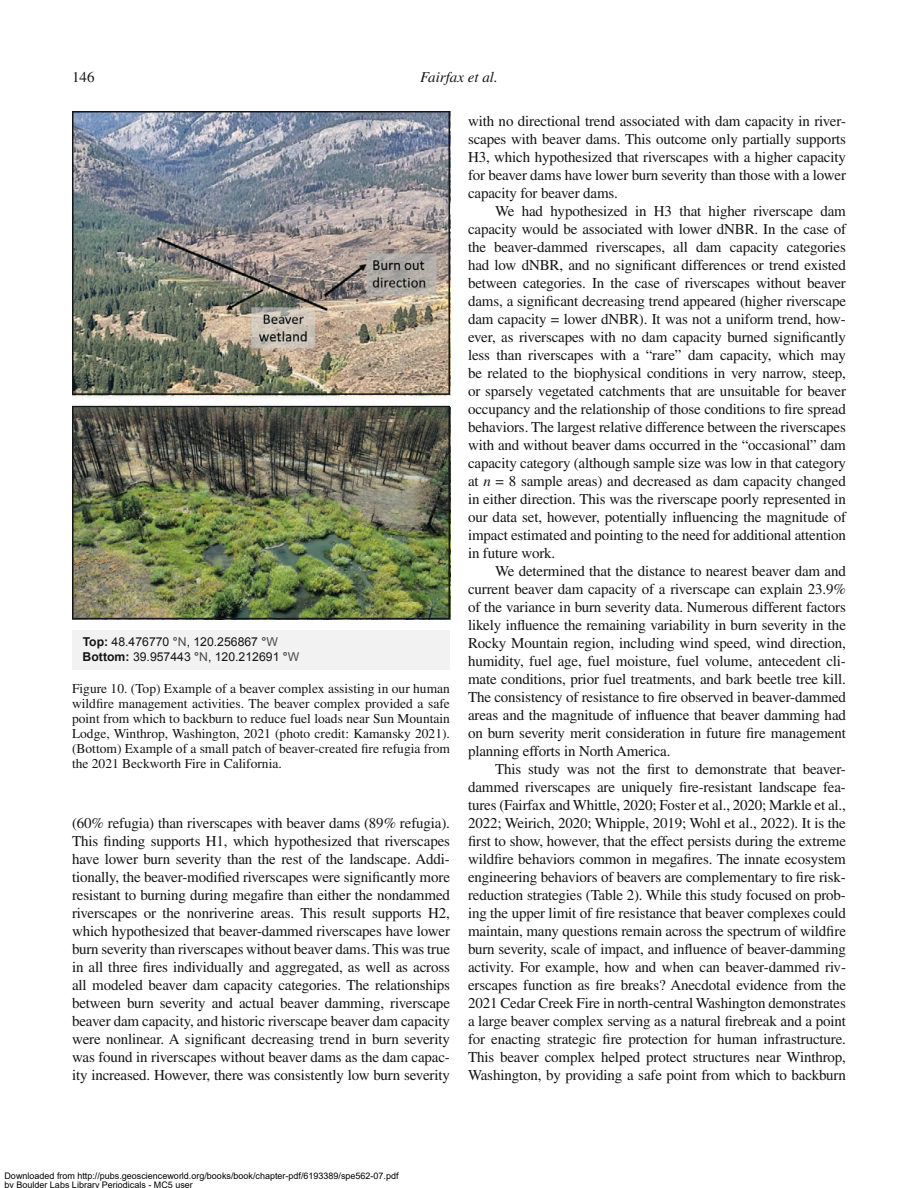
<style>
.page{position:relative;width:918px;height:1188px;background:#fff}
.page>*{position:absolute;margin:0;border:0;box-sizing:border-box;transform-origin:0 0}
.t1{font:15px/18px "Times LT Std";letter-spacing:-.01em;color:#141516;text-align:justify}
.t2{font:italic 15px "Times LT Std";color:#141516}
.t3{font:13.5px/15px "Times LT Std";color:#141516;text-align:justify}
.t4{font:12.3px/14.7px "Arial";color:#141516}
.t5{font:9px/9px "Arial";color:#000}
.s1{font-weight:700}
.s2{font-weight:700;color:#4a4c4c}
.s3{color:#4a4c4c}
.s4{font-style:italic}
</style>
<div class="page">
<img style="left:72px;top:395px;width:378px;height:11px">
<div style="left:72px;top:631px;width:378px;height:39px;background:#f2f2f2"></div>
<img style="left:72px;top:111px;width:378px;height:284px">
<img style="left:72px;top:406px;width:378px;height:213px">
<p class="t1" style="left:72px;top:68px;width:24px">146</p>
<p class="t2" style="left:420px;top:69px;width:79px">Fairfax et al.</p>
<p class="t4" style="left:83px;top:635px;width:218px"><span class="s1">Top:</span> 48.476770 <span class="s2">°</span><span class="s3">N</span>, 120.256867 <span class="s2">°</span><span class="s3">W<br></span><span class="s1">Bottom:</span> 39.957443 <span class="s2">°</span><span class="s3">N</span>, 120.212691 <span class="s2">°</span><span class="s3">W</span></p>
<p class="t3" style="left:72px;top:681px;width:380px">Figure 10. (Top) Example of a beaver complex assisting in our human wildfire management activities. The beaver complex provided a safe point from which to backburn to reduce fuel loads near Sun Mountain Lodge, Winthrop, Washington, 2021 (photo credit: Kamansky 2021). (Bottom) Example of a small patch of beaver-created fire refugia from the 2021 Beckworth Fire in California.</p>
<p class="t1" style="left:72px;top:814px;width:380px">(60% refugia) than riverscapes with beaver dams (89% refugia).<br>This finding supports H1, which hypothesized that riverscapes have lower burn severity than the rest of the landscape. Addi&shy;tionally, the beaver-modified riverscapes were significantly more resistant to burning during megafire than either the nondammed riverscapes or the nonriverine areas. This result supports H2, which hypothesized that beaver-dammed riverscapes have lower burn severity than riverscapes without beaver dams. This was true in all three fires individually and aggregated, as well as across all modeled beaver dam capacity categories. The relationships between burn severity and actual beaver damming, riverscape beaver dam capacity, and historic riverscape beaver dam capacity were nonlinear. A significant decreasing trend in burn severity was found in riverscapes without beaver dams as the dam capac&shy;ity increased. However, there was consistently low burn severity</p>
<p class="t1" style="left:468px;top:112px;width:380px">with no directional trend associated with dam capacity in river&shy;scapes with beaver dams. This outcome only partially supports H3, which hypothesized that riverscapes with a higher capacity for beaver dams have lower burn severity than those with a lower capacity for beaver dams.</p>
<p class="t1" style="left:468px;top:202px;width:380px;text-indent:27px">We had hypothesized in H3 that higher riverscape dam capacity would be associated with lower dNBR. In the case of the beaver-dammed riverscapes, all dam capacity categories had low dNBR, and no significant differences or trend existed between categories. In the case of riverscapes without beaver dams, a significant decreasing trend appeared (higher riverscape dam capacity = lower dNBR). It was not a uniform trend, how&shy;ever, as riverscapes with no dam capacity burned significantly less than riverscapes with a “rare” dam capacity, which may be related to the biophysical conditions in very narrow, steep, or sparsely vegetated catchments that are unsuitable for beaver occupancy and the relationship of those conditions to fire spread behaviors. The largest relative difference between the riverscapes with and without beaver dams occurred in the “occasional” dam capacity category (although sample size was low in that category at <span class="s4">n</span> = 8 sample areas) and decreased as dam capacity changed in either direction. This was the riverscape poorly represented in our data set, however, potentially influencing the magnitude of impact estimated and pointing to the need for additional attention in future work.</p>
<p class="t1" style="left:468px;top:562px;width:380px;text-indent:27px">We determined that the distance to nearest beaver dam and current beaver dam capacity of a riverscape can explain 23.9% of the variance in burn severity data. Numerous different factors likely influence the remaining variability in burn severity in the Rocky Mountain region, including wind speed, wind direction, humidity, fuel age, fuel moisture, fuel volume, antecedent cli&shy;mate conditions, prior fuel treatments, and bark beetle tree kill.<br>The consistency of resistance to fire observed in beaver-dammed areas and the magnitude of influence that beaver damming had on burn severity merit consideration in future fire management planning efforts in North America.</p>
<p class="t1" style="left:468px;top:760px;width:380px;text-indent:27px">This study was not the first to demonstrate that beaver&shy;dammed riverscapes are uniquely fire-resistant landscape fea&shy;tures (Fairfax and Whittle, 2020; Foster et al., 2020; Markle et al., 2022; Weirich, 2020; Whipple, 2019; Wohl et al., 2022). It is the first to show, however, that the effect persists during the extreme wildfire behaviors common in megafires. The innate ecosystem engineering behaviors of beavers are complementary to fire risk&shy;reduction strategies (Table 2). While this study focused on prob&shy;ing the upper limit of fire resistance that beaver complexes could maintain, many questions remain across the spectrum of wildfire burn severity, scale of impact, and influence of beaver-damming activity. For example, how and when can beaver-dammed riv&shy;erscapes function as fire breaks? Anecdotal evidence from the 2021 Cedar Creek Fire in north-central Washington demonstrates a large beaver complex serving as a natural firebreak and a point for enacting strategic fire protection for human infrastructure.<br>This beaver complex helped protect structures near Winthrop, Washington, by providing a safe point from which to backburn</p>
<p class="t5" style="left:4px;top:1172px;width:396px">Downloaded from http://pubs.geoscienceworld.org/books/book/chapter-pdf/6193389/spe562-07.pdf by Boulder Labs Library Periodicals - MC5 user</p>
</div>
